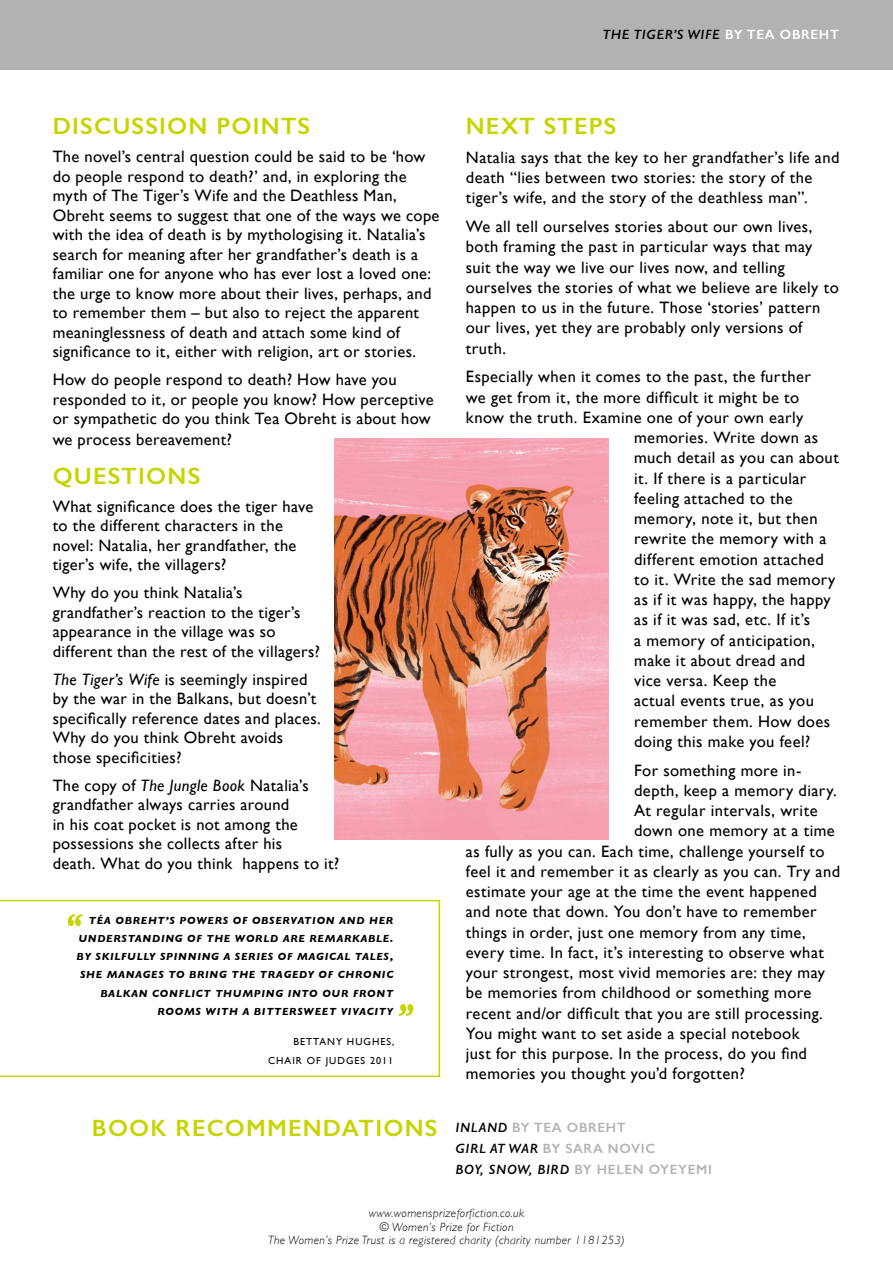
<style>
.page{position:relative;width:893px;height:1263px;background:#fff}
.page>*{position:absolute;margin:0;border:0;box-sizing:border-box;transform-origin:0 0}
.t1{font:600 23.7px "Gill Sans";letter-spacing:.05em;color:#c8d400}
.t2{font:16.5px/19.5px "Gill Sans";letter-spacing:.025em;color:#000}
.t3{font:600 13.5px/21px "Gill Sans";letter-spacing:.05em;color:#b3b2b2}
.t4{font:italic 600 13.5px "Gill Sans";letter-spacing:.05em;color:#000}
.t5{font:italic 300 12px/13.5px "Gill Sans";letter-spacing:.03em;color:#000;text-align:center}
.t6{font:italic 700 10.5px/18.1px "Gill Sans";letter-spacing:.07em;color:#000;text-align:right}
.t7{font:10.05px/18.1px "Gill Sans";letter-spacing:.1em;color:#000;text-align:right}
.s1{font-style:normal;color:#fff}
.s2{font-style:italic}
.s3{font-style:italic;color:#000}
</style>
<div class="page">
<div style="left:0;top:0;width:893px;height:69px;background:#b3b2b2"></div>
<img style="left:335px;top:438px;width:274px;height:401px">
<svg style="left:0;top:900px;width:440px;height:177px"></svg>
<svg style="left:68px;top:914px;width:15px;height:12px"></svg>
<svg style="left:398px;top:1004px;width:15px;height:12px"></svg>
<p class="t4" style="left:603px;top:26px;width:238px">THE TIGER’S WIFE <span class="s1">BY TEA OBREHT</span></p>
<h1 class="t1" style="left:53px;top:112px;width:259px">DISCUSSION POINTS</h1>
<p class="t2" style="left:53px;top:147px;width:388px">The novel’s central question could be said to be ‘how do people respond to death?’ and, in exploring the myth of The Tiger’s Wife and the Deathless Man, Obreht seems to suggest that one of the ways we cope with the idea of death is by mythologising it. Natalia’s search for meaning after her grandfather’s death is a familiar one for anyone who has ever lost a loved one: the urge to know more about their lives, perhaps, and to remember them – but also to reject the apparent meaninglessness of death and attach some kind of significance to it, either with religion, art or stories.</p>
<p class="t2" style="left:53px;top:370px;width:382px">How do people respond to death? How have you responded to it, or people you know? How perceptive or sympathetic do you think Tea Obreht is about how</p>
<p class="t2" style="left:53px;top:430px;width:181px">we process bereavement?</p>
<h1 class="t1" style="left:53px;top:461px;width:149px">QUESTIONS</h1>
<p class="t2" style="left:53px;top:496px;width:262px">What significance does the tiger have to the different characters in the novel: Natalia, her grandfather, the tiger’s wife, the villagers?</p>
<p class="t2" style="left:53px;top:583px;width:269px">Why do you think Natalia’s grandfather’s reaction to the tiger’s appearance in the village was so different than the rest of the villagers?</p>
<p class="t2" style="left:53px;top:669px;width:270px"><span class="s2">The Tiger’s Wife</span> is seemingly inspired by the war in the Balkans, but doesn’t specifically reference dates and places.<br>Why do you think Obreht avoids those specificities?</p>
<p class="t2" style="left:53px;top:775px;width:288px">The copy of <span class="s2">The Jungle Book</span> Natalia’s grandfather always carries around<br>in his coat pocket is not among the possessions she collects after his<br>death. What do you think happens to it?</p>
<p class="t6" style="left:77px;top:911px;width:318px">TÉA OBREHT’S POWERS OF OBSERVATION AND HER UNDERSTANDING OF THE WORLD ARE REMARKABLE.<br>BY SKILFULLY SPINNING A SERIES OF MAGICAL TALES, SHE MANAGES TO BRING THE TRAGEDY OF CHRONIC BALKAN CONFLICT THUMPING INTO OUR FRONT ROOMS WITH A BITTERSWEET VIVACITY</p>
<p class="t7" style="left:268px;top:1033px;width:128px">BETTANY HUGHES,<br>CHAIR OF JUDGES 2011</p>
<h1 class="t1" style="left:466px;top:112px;width:152px">NEXT STEPS</h1>
<p class="t2" style="left:466px;top:147px;width:375px;line-height:20.2px">Natalia says that the key to her grandfather’s life and death “lies between two stories: the story of the tiger’s wife, and the story of the deathless man”.</p>
<p class="t2" style="left:466px;top:216px;width:374px;line-height:20.2px">We all tell ourselves stories about our own lives, both framing the past in particular ways that may suit the way we live our lives now, and telling ourselves the stories of what we believe are likely to happen to us in the future. Those ‘stories’ pattern our lives, yet they are probably only versions of truth.</p>
<p class="t2" style="left:466px;top:367px;width:347px">Especially when it comes to the past, the further</p>
<p class="t2" style="left:466px;top:387px;width:335px">we get from it, the more difficult it might be to</p>
<p class="t2" style="left:466px;top:407px;width:339px">know the truth. Examine one of your own early</p>
<p class="t2" style="left:634px;top:428px;width:186px">memories. Write down as</p>
<p class="t2" style="left:634px;top:448px;width:206px">much detail as you can about</p>
<p class="t2" style="left:634px;top:468px;width:174px">it. If there is a particular</p>
<p class="t2" style="left:634px;top:488px;width:160px">feeling attached to the</p>
<p class="t2" style="left:634px;top:509px;width:185px">memory, note it, but then</p>
<p class="t2" style="left:634px;top:529px;width:194px">rewrite the memory with a</p>
<p class="t2" style="left:634px;top:549px;width:191px">different emotion attached</p>
<p class="t2" style="left:634px;top:569px;width:203px">to it. Write the sad memory</p>
<p class="t2" style="left:634px;top:590px;width:198px">as if it was happy, the happy</p>
<p class="t2" style="left:634px;top:610px;width:178px">as if it was sad, etc. If it’s</p>
<p class="t2" style="left:634px;top:630px;width:182px">a memory of anticipation,</p>
<p class="t2" style="left:634px;top:650px;width:173px">make it about dread and</p>
<p class="t2" style="left:634px;top:671px;width:144px">vice versa. Keep the</p>
<p class="t2" style="left:634px;top:691px;width:181px">actual events true, as you</p>
<p class="t2" style="left:634px;top:711px;width:197px">remember them. How does</p>
<p class="t2" style="left:634px;top:731px;width:178px">doing this make you feel?</p>
<p class="t2" style="left:634px;top:760px;width:169px">For something more in-</p>
<p class="t2" style="left:634px;top:780px;width:204px">depth, keep a memory diary.</p>
<p class="t2" style="left:634px;top:801px;width:185px">At regular intervals, write</p>
<p class="t2" style="left:634px;top:821px;width:202px">down one memory at a time</p>
<p class="t2" style="left:466px;top:841px;width:360px">as fully as you can. Each time, challenge yourself to</p>
<p class="t2" style="left:466px;top:861px;width:376px">feel it and remember it as clearly as you can. Try and</p>
<p class="t2" style="left:466px;top:882px;width:352px">estimate your age at the time the event happened</p>
<p class="t2" style="left:466px;top:902px;width:352px">and note that down. You don’t have to remember</p>
<p class="t2" style="left:466px;top:922px;width:341px">things in order, just one memory from any time,</p>
<p class="t2" style="left:466px;top:942px;width:360px">every time. In fact, it’s interesting to observe what</p>
<p class="t2" style="left:466px;top:963px;width:361px">your strongest, most vivid memories are: they may</p>
<p class="t2" style="left:466px;top:983px;width:347px">be memories from childhood or something more</p>
<p class="t2" style="left:466px;top:1003px;width:358px">recent and/or difficult that you are still processing.</p>
<p class="t2" style="left:466px;top:1023px;width:335px">You might want to set aside a special notebook</p>
<p class="t2" style="left:466px;top:1043px;width:343px">just for this purpose. In the process, do you find</p>
<p class="t2" style="left:466px;top:1064px;width:280px">memories you thought you’d forgotten?</p>
<h1 class="t1" style="left:92px;top:1113px;width:535px">BOOK RECOMMENDATIONS <sup>INLAND</sup> <sup>BY</sup> <sup>TEA</sup> <sup>OBREHT</sup></h1>
<p class="t3" style="left:455px;top:1138px;width:258px"><span class="s3">GIRL AT WAR</span> BY SARA NOVIC<br><span class="s3">BOY, SNOW, BIRD</span> BY HELEN OYEYEMI</p>
<p class="t5" style="left:268px;top:1206px;width:358px">www.womensprizeforfiction.co.uk<br>© Women’s Prize for Fiction<br>The Women’s Prize Trust is a registered charity (charity number 1181253)</p>
</div>
